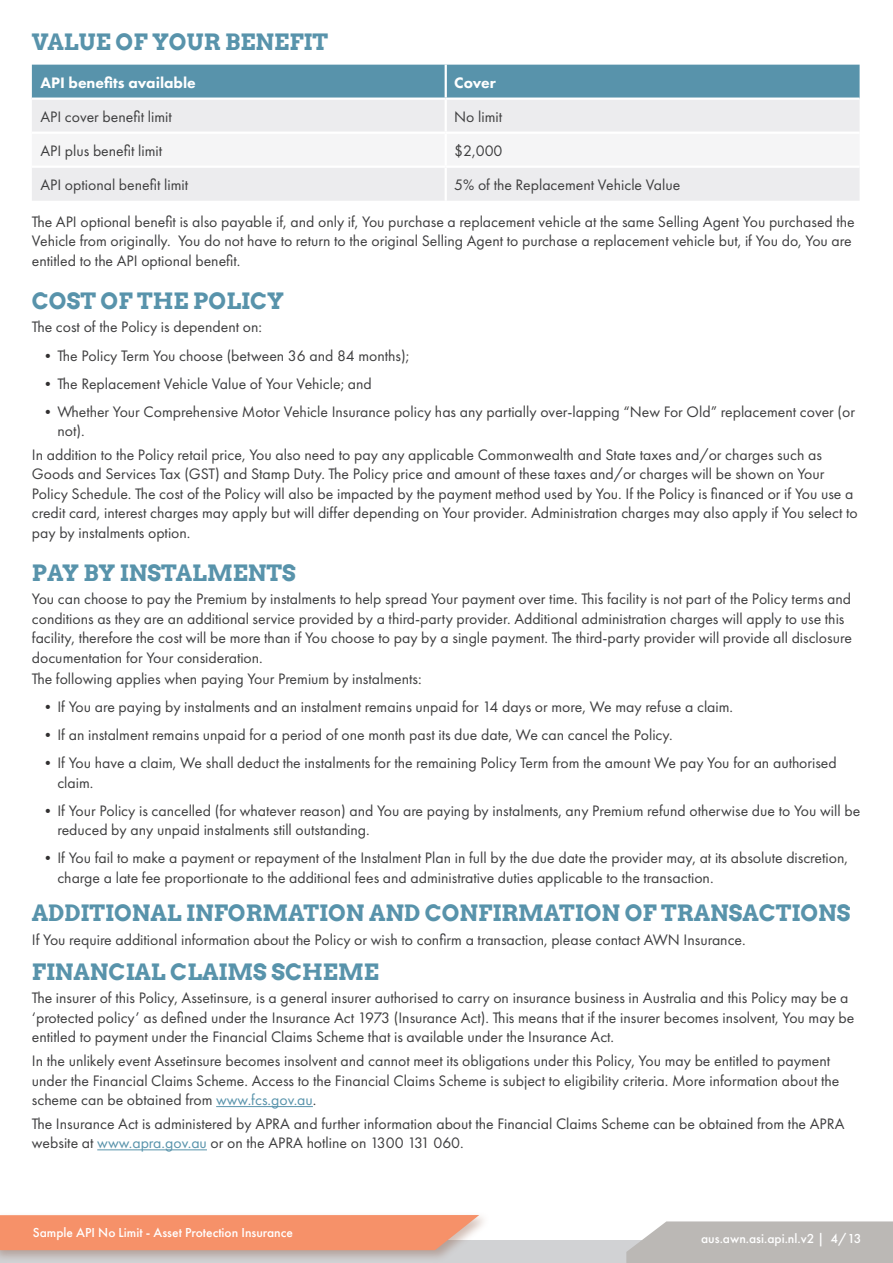
<style>
.page{position:relative;width:893px;height:1263px;background:#fff}
.page>*{position:absolute;margin:0;border:0;box-sizing:border-box;transform-origin:0 0}
.H2_Blue_Futura{font:700 22.5px "Arvo";color:#5893ab}
.H2_Blue_Futura-2{font:15.75px/19.5px "Futura PT";color:#3e3e3f}
.Body_Text{font:15.75px/19.5px "Futura PT";color:#3e3e3f}
.t1{font:800 15.75px "Futura PT";color:#fff}
.t2{font:500 13.5px "Futura PT";color:#fff}
.s1{font-size:15px;color:#312f30}
.s2{color:#5893ab}
</style>
<div class="page">
<div style="left:0;top:1241px;width:893px;height:22px;background:#d1d2d4"></div>
<svg style="left:626px;top:1221px;width:267px;height:42px;background:#bfbcb9"></svg>
<div style="left:0;top:1211px;width:490px;height:52px;background:#804931;opacity:.35"></div>
<svg style="left:0;top:1215px;width:479px;height:35px;background:#f4946e"></svg>
<hr style="left:216px;top:1106px;width:97px;height:1px;background:#5893ab">
<hr style="left:97px;top:1149px;width:110px;height:1px;background:#5893ab">
<div style="left:32px;top:65px;width:828px;height:33px;background:#5893ab"></div>
<div style="left:32px;top:100px;width:828px;height:101px;background:#ececee"></div>
<div style="left:32px;top:134px;width:828px;height:32px;background:#f5f5f6"></div>
<hr style="left:445px;top:65px;width:2px;height:33px;background:#fff">
<hr style="left:445px;top:100px;width:2px;height:32px;background:#fff">
<hr style="left:32px;top:132px;width:414px;height:2px;background:#fff">
<hr style="left:446px;top:132px;width:414px;height:2px;background:#fff">
<hr style="left:445px;top:134px;width:2px;height:32px;background:#fff">
<hr style="left:32px;top:166px;width:414px;height:2px;background:#fff">
<hr style="left:446px;top:166px;width:414px;height:2px;background:#fff">
<hr style="left:445px;top:168px;width:2px;height:33px;background:#fff">
<p class="H2_Blue_Futura" style="left:32px;top:28px;width:298px">VALUE OF YOUR BENEFIT</p>
<h3 class="t1" style="left:40px;top:73px;width:157px">API benefits available</h3>
<h3 class="t1" style="left:454px;top:73px;width:43px">Cover</h3>
<p class="Body_Text" style="left:40px;top:107px;width:133px">API cover benefit limit</p>
<p class="Body_Text" style="left:454px;top:107px;width:49px">No limit</p>
<p class="Body_Text" style="left:40px;top:141px;width:123px">API plus benefit limit</p>
<p class="Body_Text" style="left:454px;top:141px;width:50px">$2,000</p>
<p class="Body_Text" style="left:40px;top:175px;width:149px">API optional benefit limit</p>
<p class="Body_Text" style="left:454px;top:175px;width:228px">5% of the Replacement Vehicle Value</p>
<p class="H2_Blue_Futura-2" style="left:32px;top:212px;width:824px">The API optional benefit is also payable if, and only if, You purchase a replacement vehicle at the same Selling Agent You purchased the<br>Vehicle from originally. You do not have to return to the original Selling Agent to purchase a replacement vehicle but, if You do, You are entitled to the API optional benefit.</p>
<p class="H2_Blue_Futura" style="left:32px;top:286px;width:254px">COST OF THE POLICY</p>
<p class="H2_Blue_Futura-2" style="left:32px;top:317px;width:232px">The cost of the Policy is dependent on:</p>
<p class="H2_Blue_Futura-2" style="left:40px;top:345px;width:370px"><span class="s1">•</span>The Policy Term You choose (between 36 and 84 months);</p>
<p class="H2_Blue_Futura-2" style="left:40px;top:373px;width:333px"><span class="s1">•</span>The Replacement Vehicle Value of Your Vehicle; and</p>
<p class="H2_Blue_Futura-2" style="left:57px;top:401px;width:799px;text-indent:-17px"><span class="s1">•</span>Whether Your Comprehensive Motor Vehicle Insurance policy has any partially over-lapping “New For Old” replacement cover (or not).</p>
<p class="H2_Blue_Futura-2" style="left:32px;top:445px;width:827px">In addition to the Policy retail price, You also need to pay any applicable Commonwealth and State taxes and/or charges such as Goods and Services Tax (GST) and Stamp Duty. The Policy price and amount of these taxes and/or charges will be shown on Your Policy Schedule. The cost of the Policy will also be impacted by the payment method used by You. If the Policy is financed or if You use a credit card, interest charges may apply but will differ depending on Your provider. Administration charges may also apply if You select to pay by instalments option.</p>
<p class="H2_Blue_Futura" style="left:32px;top:558px;width:266px">PAY BY INSTALMENTS</p>
<p class="H2_Blue_Futura-2" style="left:32px;top:589px;width:821px">You can choose to pay the Premium by instalments to help spread Your payment over time. This facility is not part of the Policy terms and conditions as they are an additional service provided by a third-party provider. Additional administration charges will apply to use this facility, therefore the cost will be more than if You choose to pay by a single payment. The third-party provider will provide all disclosure documentation for Your consideration.</p>
<p class="H2_Blue_Futura-2" style="left:32px;top:669px;width:391px">The following applies when paying Your Premium by instalments:</p>
<p class="H2_Blue_Futura-2" style="left:40px;top:697px;width:694px"><span class="s1">•</span>If You are paying by instalments and an instalment remains unpaid for 14 days or more, We may refuse a claim.</p>
<p class="H2_Blue_Futura-2" style="left:40px;top:725px;width:634px"><span class="s1">•</span>If an instalment remains unpaid for a period of one month past its due date, We can cancel the Policy.</p>
<p class="H2_Blue_Futura-2" style="left:57px;top:753px;width:781px;text-indent:-17px"><span class="s1">•</span>If You have a claim, We shall deduct the instalments for the remaining Policy Term from the amount We pay You for an authorised claim.</p>
<p class="H2_Blue_Futura-2" style="left:57px;top:801px;width:804px;text-indent:-17px"><span class="s1">•</span>If Your Policy is cancelled (for whatever reason) and You are paying by instalments, any Premium refund otherwise due to You will be reduced by any unpaid instalments still outstanding.</p>
<p class="H2_Blue_Futura-2" style="left:57px;top:848px;width:792px;text-indent:-17px"><span class="s1">•</span>If You fail to make a payment or repayment of the Instalment Plan in full by the due date the provider may, at its absolute discretion, charge a late fee proportionate to the additional fees and administrative duties applicable to the transaction.</p>
<p class="H2_Blue_Futura" style="left:32px;top:899px;width:820px">ADDITIONAL INFORMATION AND CONFIRMATION OF TRANSACTIONS</p>
<p class="Body_Text" style="left:32px;top:930px;width:715px">If You require additional information about the Policy or wish to confirm a transaction, please contact AWN Insurance.</p>
<p class="H2_Blue_Futura" style="left:32px;top:957px;width:349px">FINANCIAL CLAIMS SCHEME</p>
<p class="Body_Text" style="left:32px;top:988px;width:824px">The insurer of this Policy, Assetinsure, is a general insurer authorised to carry on insurance business in Australia and this Policy may be a ‘protected policy’ as defined under the Insurance Act 1973 (Insurance Act). This means that if the insurer becomes insolvent, You may be entitled to payment under the Financial Claims Scheme that is available under the Insurance Act.</p>
<p class="Body_Text" style="left:32px;top:1051px;width:809px">In the unlikely event Assetinsure becomes insolvent and cannot meet its obligations under this Policy, You may be entitled to payment under the Financial Claims Scheme. Access to the Financial Claims Scheme is subject to eligibility criteria. More information about the scheme can be obtained from <span class="s2">www.fcs.gov.au</span>.</p>
<p class="Body_Text" style="left:32px;top:1114px;width:814px">The Insurance Act is administered by APRA and further information about the Financial Claims Scheme can be obtained from the APRA website at <span class="s2">www.apra.gov.au</span> or on the APRA hotline on 1300 131 060.</p>
<p class="t2" style="left:33px;top:1224px;width:262px">Sample API No Limit - Asset Protection Insurance</p>
<p class="t2" style="left:701px;top:1230px;width:162px">aus.awn.asi.api.nl.v2 | 4/13</p>
</div>
